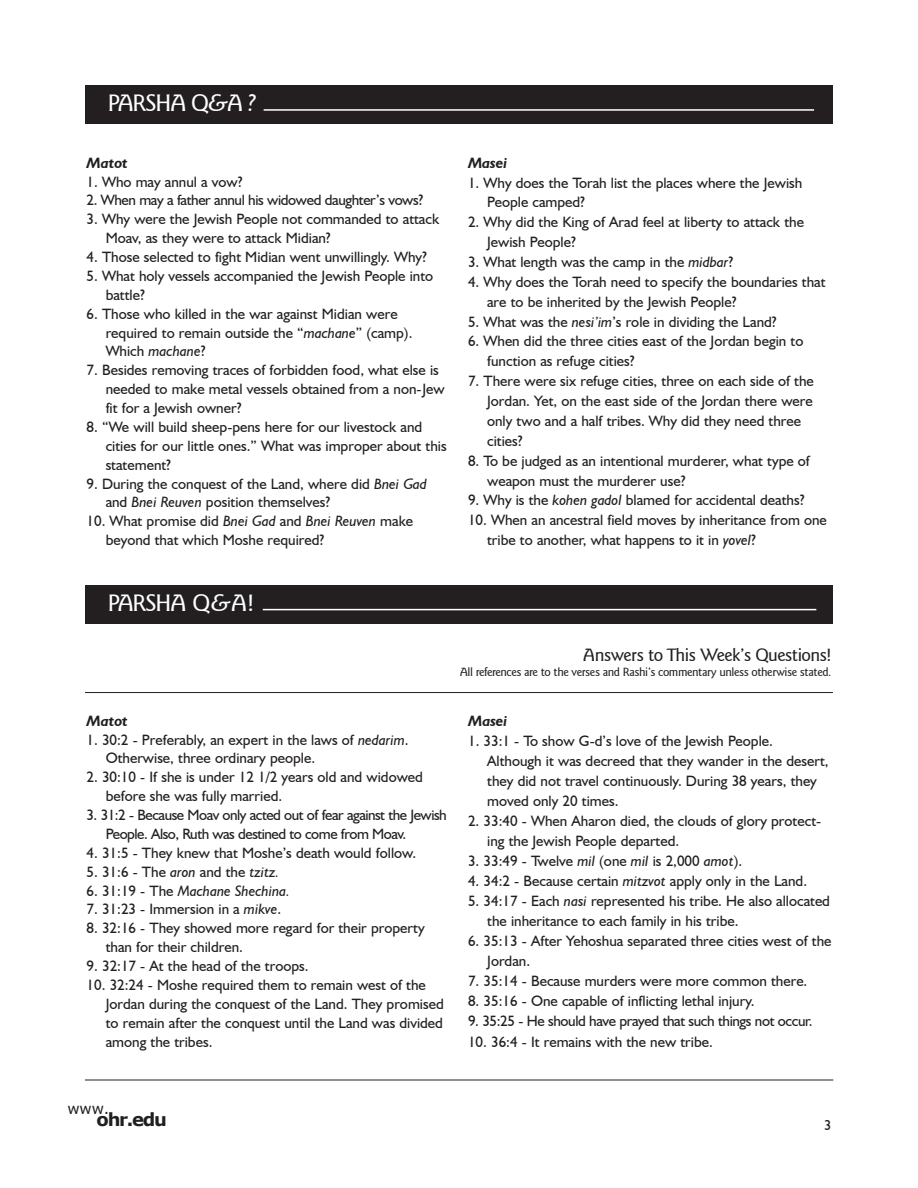
<style>
.page{position:relative;width:918px;height:1188px;background:#fff}
.page>*{position:absolute;margin:0;border:0;box-sizing:border-box;transform-origin:0 0}
.t1{font:500 24px "Goudy Sans IT Cby BT";letter-spacing:-.055em;color:#fff}
.t2{font:500 18px "Goudy Sans IT Cby BT";letter-spacing:-.035em;color:#231f20}
.t3{font:700 18px "Verdana";letter-spacing:-.07em;color:#231f20}
.t4{font:15px/18.9px "Humanist 521 BT";color:#231f20}
.t5{font:15px "Humanist 521 BT";letter-spacing:-.025em;color:#231f20}
.t6{font:15px/18.9px "Humanist 521 BT";letter-spacing:-.03em;color:#231f20}
.t7{font:italic 15px "Humanist 521 BT";color:#231f20}
.t8{font:italic 700 15px "Humanist 521 BT";color:#231f20}
.t9{font:15px "Verdana";color:#231f20}
.t10{font:14.25px "Humanist 521 BT";color:#231f20}
.t11{font:500 12px "Goudy Sans IT Cby BT";letter-spacing:-.035em;color:#231f20}
.s1{font-style:italic}
.s2{font-style:normal}
</style>
<div class="page">
<hr style="left:85px;top:1080px;width:748px;height:1px;background:#231f20">
<div style="left:85px;top:85px;width:748px;height:38px;background:#231f20"></div>
<div style="left:85px;top:585px;width:748px;height:38px;background:#231f20"></div>
<hr style="left:264px;top:109px;width:550px;height:2px;background:#fff">
<hr style="left:263px;top:609px;width:553px;height:1px;background:#fff">
<hr style="left:85px;top:692px;width:748px;height:1px;background:#231f20">
<h1 class="t1" style="left:108px;top:88px;width:150px">parsha Q<span class="s1">&amp;</span>a <span class="s1">?</span></h1>
<p class="t8" style="left:87px;top:153px;width:43px">Matot</p>
<p class="t4" style="left:87px;top:172px;width:157px">1. Who may annul a vow?</p>
<p class="t5" style="left:87px;top:191px;width:338px">2. When may a father annul his widowed daughter’s vows?</p>
<p class="t4" style="left:106px;top:209px;width:335px;text-indent:-19px">3. Why were the Jewish People not commanded to attack<br>Moav, as they were to attack Midian?</p>
<p class="t4" style="left:87px;top:247px;width:342px">4. Those selected to fight Midian went unwillingly. Why?</p>
<p class="t4" style="left:106px;top:266px;width:329px;text-indent:-19px">5. What holy vessels accompanied the Jewish People into battle?</p>
<p class="t4" style="left:106px;top:304px;width:308px;text-indent:-19px">6. Those who killed in the war against Midian were required to remain outside the “<span class="s1">machane</span>” (camp).<br>Which <span class="s1">machane</span>?</p>
<p class="t4" style="left:106px;top:360px;width:341px;text-indent:-19px">7. Besides removing traces of forbidden food, what else is needed to make metal vessels obtained from a non-Jew fit for a Jewish owner?</p>
<p class="t4" style="left:106px;top:417px;width:343px;text-indent:-19px">8. “We will build sheep-pens here for our livestock and cities for our little ones.” What was improper about this statement?</p>
<p class="t4" style="left:106px;top:474px;width:323px;text-indent:-19px">9. During the conquest of the Land, where did <span class="s1">Bnei Gad </span>and <span class="s1">Bnei Reuven</span> position themselves?</p>
<p class="t4" style="left:106px;top:511px;width:309px;text-indent:-19px">10. What promise did <span class="s1">Bnei Gad</span> and <span class="s1">Bnei Reuven</span> make beyond that which Moshe required?</p>
<p class="t8" style="left:468px;top:153px;width:41px">Masei</p>
<p class="t4" style="left:487px;top:172px;width:317px;line-height:19.8px;text-indent:-19px">1. Why does the Torah list the places where the Jewish<br>People camped?</p>
<p class="t4" style="left:487px;top:212px;width:318px;line-height:19.8px;text-indent:-19px">2. Why did the King of Arad feel at liberty to attack the<br>Jewish People?</p>
<p class="t4" style="left:468px;top:252px;width:267px">3. What length was the camp in the <span class="s1">midbar</span>?</p>
<p class="t4" style="left:487px;top:272px;width:340px;line-height:19.8px;text-indent:-19px">4. Why does the Torah need to specify the boundaries that are to be inherited by the Jewish People?</p>
<p class="t4" style="left:468px;top:312px;width:310px">5. What was the <span class="s1">nesi’im</span>’s role in dividing the Land?</p>
<p class="t4" style="left:487px;top:331px;width:318px;line-height:19.8px;text-indent:-19px">6. When did the three cities east of the Jordan begin to function as refuge cities?</p>
<p class="t4" style="left:487px;top:371px;width:328px;line-height:19.8px;text-indent:-19px">7. There were six refuge cities, three on each side of the Jordan. Yet, on the east side of the Jordan there were only two and a half tribes. Why did they need three cities?</p>
<p class="t4" style="left:487px;top:450px;width:324px;line-height:19.8px;text-indent:-19px">8. To be judged as an intentional murderer, what type of weapon must the murderer use?</p>
<p class="t4" style="left:468px;top:491px;width:338px">9. Why is the <span class="s1">kohen gadol</span> blamed for accidental deaths?</p>
<p class="t4" style="left:487px;top:510px;width:341px;line-height:19.8px;text-indent:-19px">10. When an ancestral field moves by inheritance from one tribe to another, what happens to it in <span class="s1">yovel</span>?</p>
<h1 class="t1" style="left:108px;top:588px;width:148px">parsha Q<span class="s1">&amp;</span>a!</h1>
<p class="t2" style="left:583px;top:644px;width:250px">answers to This week’s Questions!</p>
<p class="t11" style="left:460px;top:665px;width:373px">all references are to the verses and rashi’s commentary unless otherwise stated.</p>
<p class="t8" style="left:87px;top:711px;width:43px">Matot</p>
<p class="t4" style="left:106px;top:730px;width:304px;text-indent:-19px">1. 30:2 - Preferably, an expert in the laws of <span class="s1">nedarim</span>.<br>Otherwise, three ordinary people.</p>
<p class="t4" style="left:106px;top:767px;width:319px;text-indent:-19px">2. 30:10 - If she is under 12 1/2 years old and widowed before she was fully married.</p>
<p class="t6" style="left:106px;top:805px;width:343px;text-indent:-19px">3. 31:2 - Because Moav only acted out of fear against the Jewish<br>People. Also, Ruth was destined to come from Moav.</p>
<p class="t4" style="left:87px;top:843px;width:331px">4. 31:5 - They knew that Moshe’s death would follow.</p>
<p class="t4" style="left:87px;top:862px;width:194px">5. 31:6 - The <span class="s1">aron</span> and the <span class="s1">tzitz.</span></p>
<p class="t7" style="left:87px;top:881px;width:205px"><span class="s2">6. 31:19 - The</span> Machane Shechina.</p>
<p class="t4" style="left:87px;top:900px;width:196px">7. 31:23 - Immersion in a <span class="s1">mikve</span>.</p>
<p class="t4" style="left:106px;top:918px;width:320px;text-indent:-19px">8. 32:16 - They showed more regard for their property than for their children.</p>
<p class="t4" style="left:87px;top:956px;width:224px">9. 32:17 - At the head of the troops.</p>
<p class="t4" style="left:106px;top:975px;width:340px;text-indent:-19px">10. 32:24 - Moshe required them to remain west of the Jordan during the conquest of the Land. They promised to remain after the conquest until the Land was divided among the tribes.</p>
<p class="t8" style="left:468px;top:711px;width:41px">Masei</p>
<p class="t4" style="left:487px;top:730px;width:343px;line-height:20.1px;text-indent:-19px">1. 33:1 - To show G-d’s love of the Jewish People.<br>Although it was decreed that they wander in the desert, they did not travel continuously. During 38 years, they moved only 20 times.</p>
<p class="t4" style="left:487px;top:810px;width:336px;line-height:20.1px;text-indent:-19px">2. 33:40 - When Aharon died, the clouds of glory protect&shy;ing the Jewish People departed.</p>
<p class="t4" style="left:468px;top:851px;width:276px">3. 33:49 - Twelve <span class="s1">mil</span> (one <span class="s1">mil</span> is 2,000 <span class="s1">amot</span>).</p>
<p class="t4" style="left:468px;top:871px;width:341px">4. 34:2 - Because certain <span class="s1">mitzvot</span> apply only in the Land.</p>
<p class="t4" style="left:487px;top:891px;width:344px;line-height:20.1px;text-indent:-19px">5. 34:17 - Each <span class="s1">nasi</span> represented his tribe. He also allocated the inheritance to each family in his tribe.</p>
<p class="t4" style="left:487px;top:931px;width:346px;line-height:20.1px;text-indent:-19px">6. 35:13 - After Yehoshua separated three cities west of the<br>Jordan.</p>
<p class="t4" style="left:468px;top:971px;width:341px">7. 35:14 - Because murders were more common there.</p>
<p class="t4" style="left:468px;top:992px;width:288px">8. 35:16 - One capable of inflicting lethal injury.</p>
<p class="t5" style="left:468px;top:1012px;width:346px">9. 35:25 - He should have prayed that such things not occur.</p>
<p class="t4" style="left:468px;top:1032px;width:246px">10. 36:4 - It remains with the new tribe.</p>
<p class="t9" style="left:67px;top:1099px;width:43px">www.</p>
<p class="t3" style="left:97px;top:1107px;width:72px">ohr.edu</p>
<p class="t10" style="left:824px;top:1116px;width:9px">3</p>
</div>
